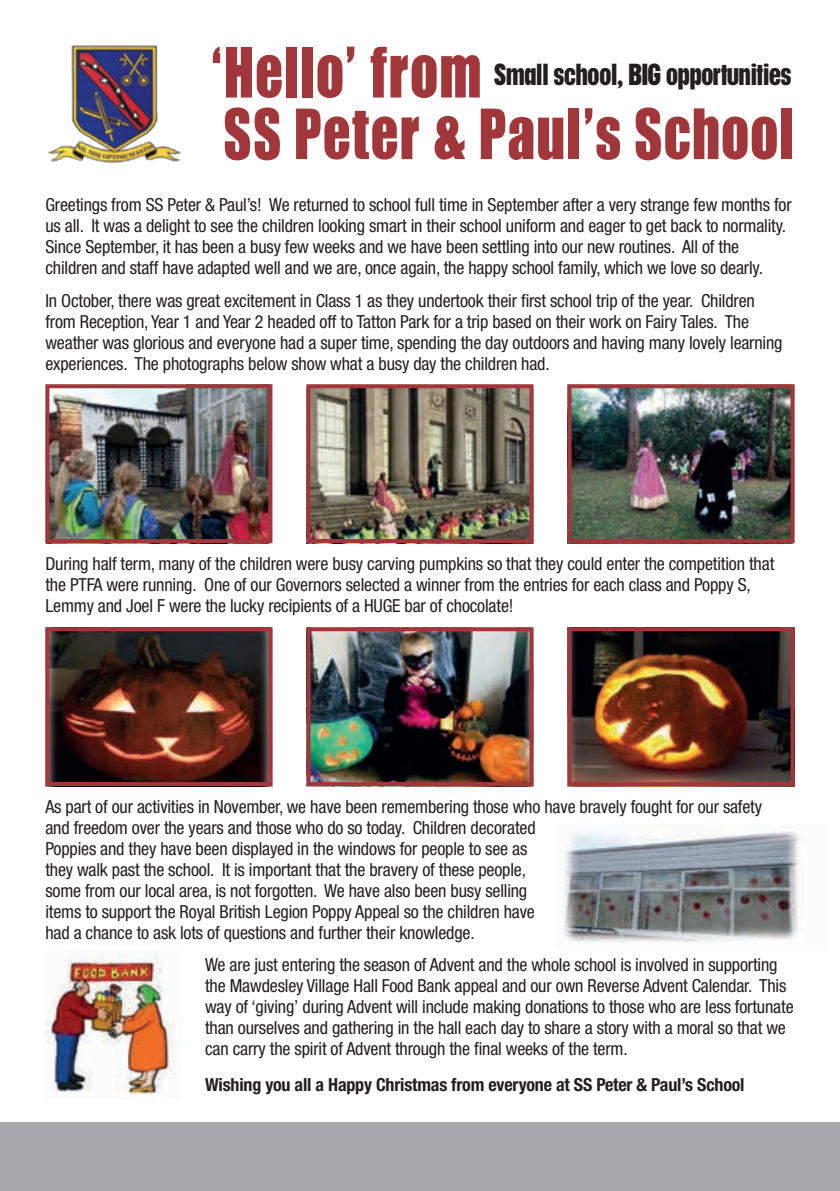
<style>
.page{position:relative;width:840px;height:1191px;background:#fff}
.page>*{position:absolute;margin:0;border:0;box-sizing:border-box;transform-origin:0 0}
.t1{font:700 76px/61.6px "Impact URW Con D";letter-spacing:.02em;color:#a2373b}
.t2{font:700 condensed 28px "Placard";letter-spacing:-.03em;color:#231f20}
.t3{font:condensed 18px/21px "Helvetica Neue LT Std";letter-spacing:-.01em;color:#231f20}
.t4{font:700 condensed 18px "Helvetica Neue LT Std";letter-spacing:-.01em;color:#231f20}
</style>
<div class="page">
<div style="left:0;top:1123px;width:839px;height:68px;background:#a8a7ad"></div>
<img style="left:48px;top:45px;width:133px;height:119px">
<img style="left:50px;top:389px;width:217px;height:149px">
<div style="left:45px;top:384px;width:227px;height:159px;border:4px solid #a2373b"></div>
<img style="left:50px;top:632px;width:217px;height:149px">
<div style="left:45px;top:627px;width:227px;height:159px;border:4px solid #a2373b"></div>
<img style="left:45px;top:950px;width:136px;height:145px">
<img style="left:563px;top:831px;width:237px;height:111px">
<img style="left:572px;top:389px;width:217px;height:149px">
<div style="left:567px;top:384px;width:227px;height:159px;border:4px solid #a2373b"></div>
<img style="left:572px;top:632px;width:217px;height:149px">
<div style="left:567px;top:627px;width:227px;height:159px;border:4px solid #a2373b"></div>
<img style="left:311px;top:389px;width:217px;height:149px">
<div style="left:306px;top:384px;width:227px;height:159px;border:4px solid #a2373b"></div>
<img style="left:311px;top:632px;width:217px;height:149px">
<div style="left:306px;top:627px;width:227px;height:159px;border:4px solid #a2373b"></div>
<h1 class="t1" style="left:210px;top:44px;width:585px">‘Hello’ from<br>SS Peter &amp; Paul’s School</h1>
<h2 class="t2" style="left:493px;top:58px;width:299px">Small school, BIG opportunities</h2>
<p class="t3" style="left:45px;top:194px;width:747px">Greetings from SS Peter &amp; Paul’s! We returned to school full time in September after a very strange few months for us all. It was a delight to see the children looking smart in their school uniform and eager to get back to normality.<br>Since September, it has been a busy few weeks and we have been settling into our new routines. All of the children and staff have adapted well and we are, once again, the happy school family, which we love so dearly.</p>
<p class="t3" style="left:45px;top:290px;width:738px">In October, there was great excitement in Class 1 as they undertook their first school trip of the year. Children from Reception, Year 1 and Year 2 headed off to Tatton Park for a trip based on their work on Fairy Tales. The weather was glorious and everyone had a super time, spending the day outdoors and having many lovely learning experiences. The photographs below show what a busy day the children had.</p>
<p class="t3" style="left:45px;top:553px;width:730px">During half term, many of the children were busy carving pumpkins so that they could enter the competition that the PTFA were running. One of our Governors selected a winner from the entries for each class and Poppy S,<br>Lemmy and Joel F were the lucky recipients of a HUGE bar of chocolate!</p>
<p class="t3" style="left:45px;top:795px;width:717px">As part of our activities in November, we have been remembering those who have bravely fought for our safety and freedom over the years and those who do so today. Children decorated<br>Poppies and they have been displayed in the windows for people to see as<br>they walk past the school. It is important that the bravery of these people,<br>some from our local area, is not forgotten. We have also been busy selling<br>items to support the Royal British Legion Poppy Appeal so the children have<br>had a chance to ask lots of questions and further their knowledge.</p>
<p class="t3" style="left:205px;top:954px;width:590px">We are just entering the season of Advent and the whole school is involved in supporting the Mawdesley Village Hall Food Bank appeal and our own Reverse Advent Calendar. This way of ‘giving’ during Advent will include making donations to those who are less fortunate than ourselves and gathering in the hall each day to share a story with a moral so that we can carry the spirit of Advent through the final weeks of the term.</p>
<p class="t4" style="left:205px;top:1073px;width:540px">Wishing you all a Happy Christmas from everyone at SS Peter &amp; Paul’s School</p>
</div>
